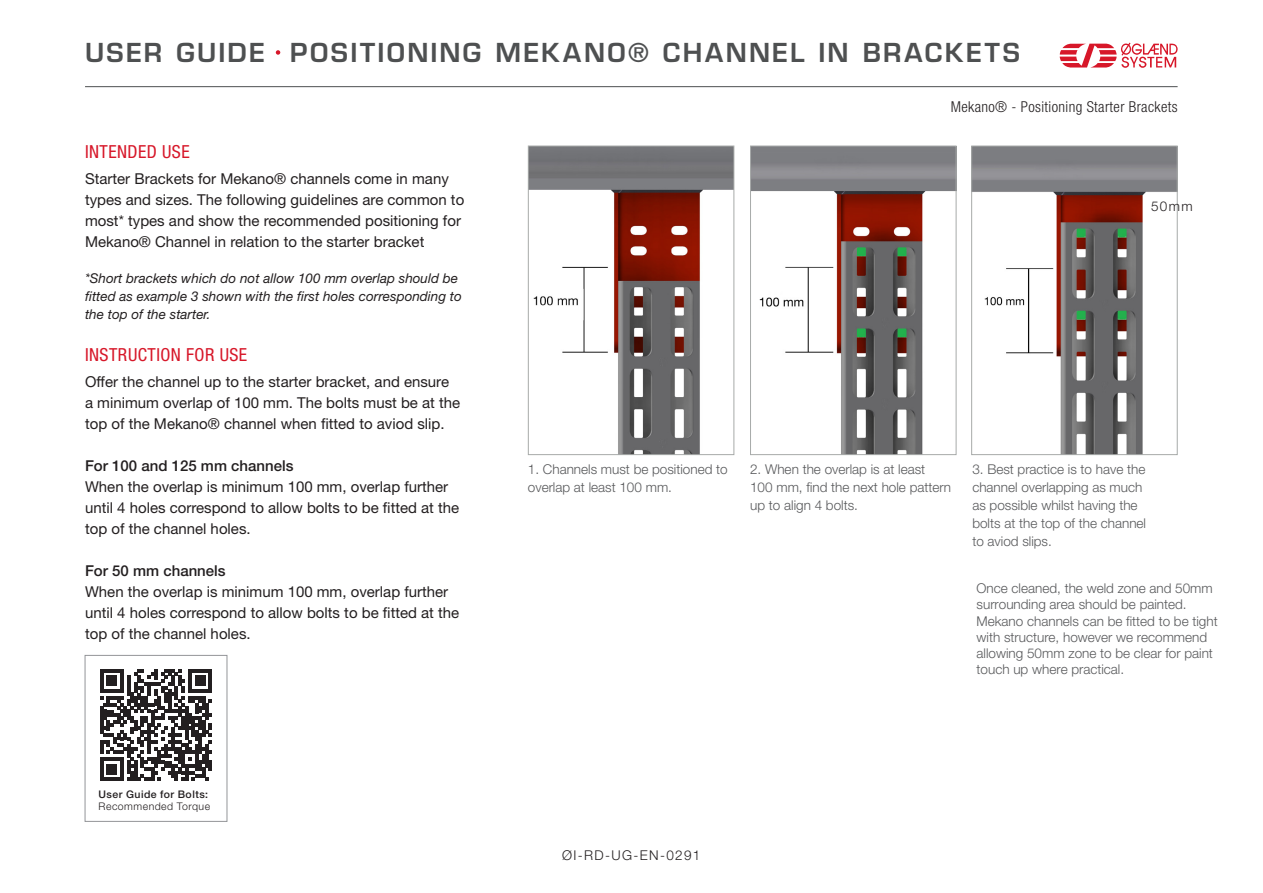
<style>
.page{position:relative;width:1263px;height:893px;background:#fff}
.page>*{position:absolute;margin:0;border:0;box-sizing:border-box;transform-origin:0 0}
.t1{font:600 25.5px "Eurostile LT Std";letter-spacing:.09em;color:#4e5051}
.t2{font:condensed 18px "Helvetica Neue LT Std";letter-spacing:.025em;color:#d71729}
.Brødtekst{font:15px/21px "Helvetica Neue LT Std";color:#231f20}
.Brødtekst-2{font:500 15px "Helvetica Neue LT Std";color:#231f20}
.t3{font:300 condensed 15px "Helvetica Neue LT Std";letter-spacing:.025em;color:#231f20}
.Bildetekst{font:300 13.5px/18px "Helvetica Neue LT Std";color:#57585a}
.t4{font:300 13.5px/16.2px "Helvetica Neue LT Std";color:#58595b}
.Brødtekst-3{font:italic 13.5px/18px "Helvetica Neue LT Std";color:#231f20}
.Nummer{font:300 13.5px "Helvetica Neue LT Std";letter-spacing:.1em;color:#231f20}
.t5{font:500 10.5px "Helvetica Neue LT Std";letter-spacing:.045em;color:#231f20}
.t6{font:300 10.5px "Helvetica Neue LT Std";letter-spacing:.045em;color:#231f20}
</style>
<div class="page">
<hr style="left:85px;top:86px;width:1092px;height:1px;background:#4e5051">
<svg style="left:1060px;top:42px;width:117px;height:26px"></svg>
<div style="left:274px;top:49px;width:8px;height:7px;background:#d71729;border-radius:50%"></div>
<div style="left:273px;top:47px;width:10px;height:11px;border:3px solid #fff;border-radius:50%"></div>
<div style="left:85px;top:655px;width:142px;height:167px;border:1px solid #939598"></div>
<svg style="left:100px;top:669px;width:112px;height:112px"></svg>
<img style="left:530px;top:148px;width:202px;height:305px">
<div style="left:528px;top:146px;width:206px;height:309px;border:1px solid #a7aaa9"></div>
<img style="left:752px;top:148px;width:202px;height:305px">
<div style="left:750px;top:146px;width:206px;height:309px;border:1px solid #a7aaa9"></div>
<img style="left:973px;top:148px;width:202px;height:305px">
<div style="left:971px;top:146px;width:206px;height:309px;border:1px solid #a7aaa9"></div>
<h1 class="t1" style="left:85px;top:36px;width:181px">USER GUIDE</h1>
<h2 class="t1" style="left:290px;top:36px;width:731px">POSITIONING MEKANO® CHANNEL IN BRACKETS</h2>
<p class="t3" style="left:951px;top:98px;width:228px">Mekano® - Positioning Starter Brackets</p>
<h3 class="t2" style="left:85px;top:142px;width:106px">INTENDED USE</h3>
<p class="Brødtekst" style="left:85px;top:168px;width:381px">Starter Brackets for Mekano® channels come in many types and sizes. The following guidelines are common to most* types and show the recommended positioning for Mekano® Channel in relation to the starter bracket</p>
<p class="Brødtekst-3" style="left:85px;top:269px;width:378px">*Short brackets which do not allow 100 mm overlap should be fitted as example 3 shown with the first holes corresponding to the top of the starter.</p>
<h3 class="t2" style="left:85px;top:345px;width:164px">INSTRUCTION FOR USE</h3>
<p class="Brødtekst" style="left:85px;top:371px;width:377px">Offer the channel up to the starter bracket, and ensure a minimum overlap of 100 mm. The bolts must be at the top of the Mekano® channel when fitted to aviod slip.</p>
<p class="Brødtekst-2" style="left:85px;top:456px;width:210px">For 100 and 125 mm channels</p>
<p class="Brødtekst" style="left:85px;top:476px;width:376px">When the overlap is minimum 100 mm, overlap further until 4 holes correspond to allow bolts to be fitted at the top of the channel holes.</p>
<p class="Brødtekst-2" style="left:85px;top:561px;width:142px">For 50 mm channels</p>
<p class="Brødtekst" style="left:85px;top:581px;width:376px">When the overlap is minimum 100 mm, overlap further until 4 holes correspond to allow bolts to be fitted at the top of the channel holes.</p>
<p class="t5" style="left:99px;top:788px;width:111px">User Guide for Bolts:</p>
<p class="t6" style="left:99px;top:800px;width:113px">Recommended Torque</p>
<p class="Nummer" style="left:1151px;top:198px;width:43px">50mm</p>
<p class="Bildetekst" style="left:528px;top:460px;width:201px">1. Channels must be positioned to overlap at least 100 mm.</p>
<p class="Bildetekst" style="left:750px;top:460px;width:203px">2. When the overlap is at least<br>100 mm, find the next hole pattern up to align 4 bolts.</p>
<p class="Bildetekst" style="left:972px;top:460px;width:175px">3. Best practice is to have the channel overlapping as much as possible whilst having the bolts at the top of the channel to aviod slips.</p>
<p class="Nummer" style="left:562px;top:847px;width:140px">ØI-RD-UG-EN-0291</p>
<p class="t4" style="left:977px;top:580px;width:243px">Once cleaned, the weld zone and 50mm surrounding area should be painted.<br>Mekano channels can be fitted to be tight with structure, however we recommend allowing 50mm zone to be clear for paint touch up where practical.</p>
</div>
